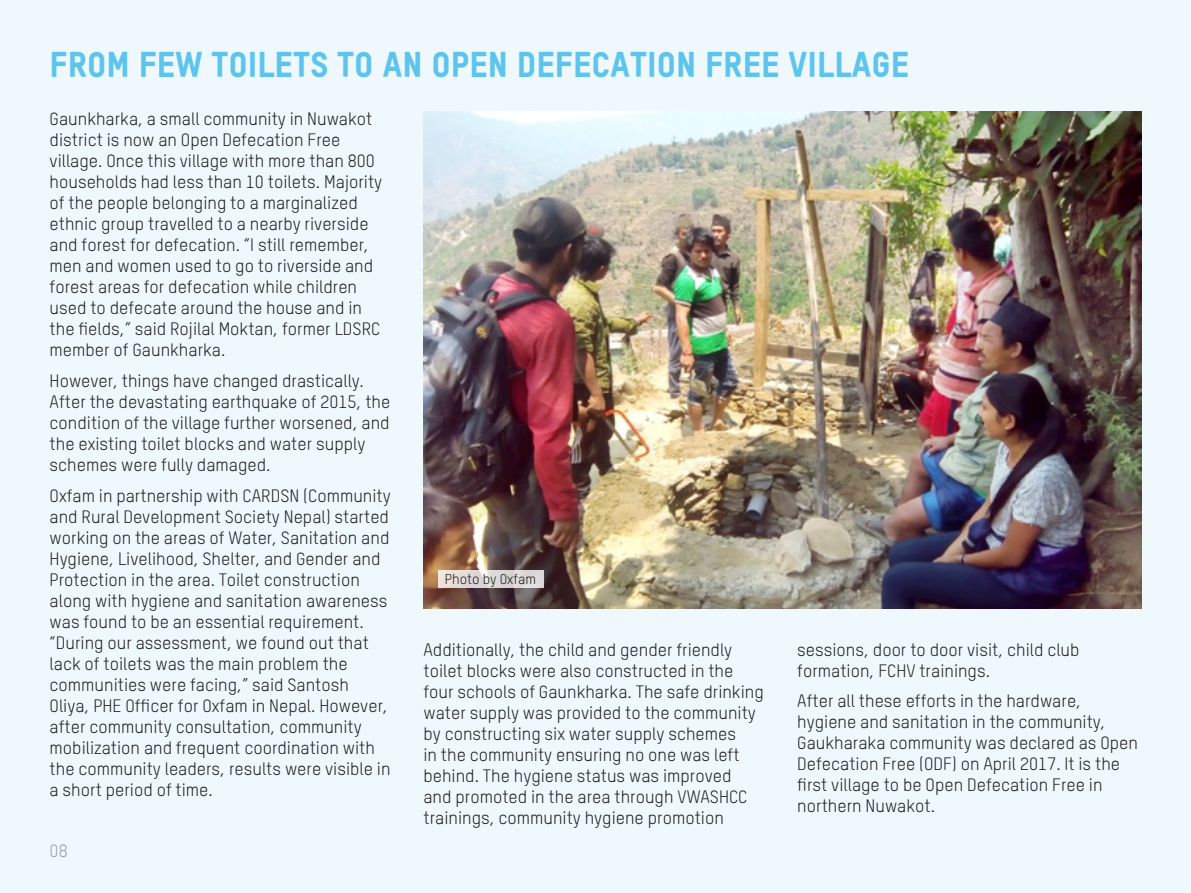
<style>
.page{position:relative;width:1191px;height:893px;background:#eff9fd}
.page>*{position:absolute;margin:0;border:0;box-sizing:border-box;transform-origin:0 0}
.t1{font:35px "Oxfam TSTARPRO Headline";color:#5dc5ed}
.t2{font:17.5px/21px "Oxfam TSTARPRO";color:#1d1d1b}
.t3{font:17.5px "Oxfam TSTARPRO";color:#9d9d9c}
.t4{font:14px "Oxfam TSTARPRO";color:#1d1d1b}
</style>
<div class="page">
<img style="left:423px;top:111px;width:718px;height:498px">
<div style="left:438px;top:570px;width:106px;height:18px;background:linear-gradient(to right,#e9dfd9,#d8d8da)"></div>
<h1 class="t1" style="left:50px;top:38px;width:861px">FROM FEW TOILETS TO AN OPEN DEFECATION FREE VILLAGE</h1>
<p class="t2" style="left:50px;top:107px;width:334px">Gaunkharka, a small community in Nuwakot district is now an Open Defecation Free village. Once this village with more than 800 households had less than 10 toilets. Majority of the people belonging to a marginalized ethnic group travelled to a nearby riverside and forest for defecation. “I still remember, men and women used to go to riverside and forest areas for defecation while children used to defecate around the house and in the fields,” said Rojilal Moktan, former LDSRC member of Gaunkharka.</p>
<p class="t2" style="left:50px;top:369px;width:342px">However, things have changed drastically.<br>After the devastating earthquake of 2015, the condition of the village further worsened, and the existing toilet blocks and water supply schemes were fully damaged.</p>
<p class="t2" style="left:50px;top:483px;width:343px">Oxfam in partnership with CARDSN (Community and Rural Development Society Nepal) started working on the areas of Water, Sanitation and Hygiene, Livelihood, Shelter, and Gender and Protection in the area. Toilet construction along with hygiene and sanitation awareness was found to be an essential requirement. “During our assessment, we found out that lack of toilets was the main problem the communities were facing,” said Santosh Oliya, PHE Officer for Oxfam in Nepal. However, after community consultation, community mobilization and frequent coordination with the community leaders, results were visible in a short period of time.</p>
<p class="t4" style="left:445px;top:569px;width:93px">Photo by Oxfam</p>
<p class="t2" style="left:423px;top:637px;width:342px">Additionally, the child and gender friendly toilet blocks were also constructed in the four schools of Gaunkharka. The safe drinking water supply was provided to the community by constructing six water supply schemes<br>in the community ensuring no one was left behind. The hygiene status was improved and promoted in the area through VWASHCC trainings, community hygiene promotion</p>
<p class="t2" style="left:797px;top:637px;width:284px">sessions, door to door visit, child club formation, FCHV trainings.</p>
<p class="t2" style="left:797px;top:689px;width:342px">After all these efforts in the hardware, hygiene and sanitation in the community, Gaukharaka community was declared as Open Defecation Free (ODF) on April 2017. It is the first village to be Open Defecation Free in northern Nuwakot.</p>
<p class="t3" style="left:50px;top:838px;width:20px">08</p>
</div>
